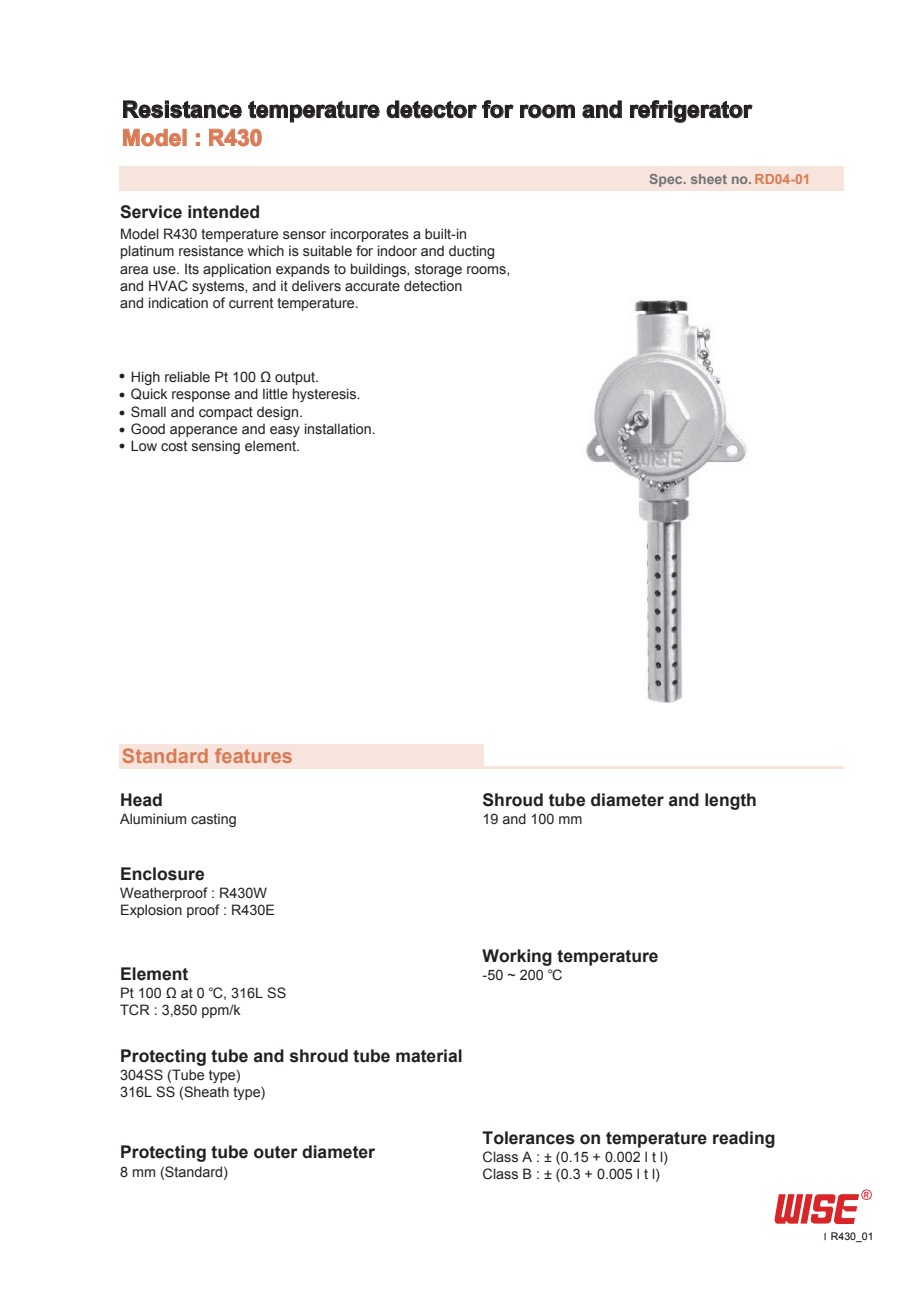
<style>
.page{position:relative;width:918px;height:1300px;background:#fff}
.page>*{position:absolute;margin:0;border:0;box-sizing:border-box;transform-origin:0 0}
.t1{font:700 22.75px "Arial";color:#231f20}
.t2{font:700 22.75px "Arial";color:#db7b55}
.t3{font:700 20.12px "Arial";color:#db7b55}
.t4{font:700 17.5px "Arial";color:#231f20}
.t5{font:14.35px/17.2px "Arial";color:#231f20}
.t6{font:700 14px "Arial";color:#727276}
.t7{font:10.5px "Arial";color:#030303}
.t8{font:500 5.25px "Adobe Myungjo Std";color:#231f20}
.s1{color:#db7b55}
.s2{font-family:"Arial Unicode MS"}
</style>
<div class="page">
<svg style="left:123px;top:101px;width:119px;height:17px"></svg>
<svg style="left:248px;top:101px;width:131px;height:21px"></svg>
<svg style="left:387px;top:100px;width:126px;height:18px"></svg>
<svg style="left:520px;top:105px;width:55px;height:13px"></svg>
<svg style="left:582px;top:101px;width:40px;height:17px"></svg>
<svg style="left:630px;top:100px;width:122px;height:23px"></svg>
<div style="left:120px;top:166px;width:724px;height:24px;background:#f7e5dd"></div>
<div style="left:120px;top:744px;width:364px;height:24px;background:#f7e5dd"></div>
<hr style="left:484px;top:766px;width:360px;height:2px;background:#db7b55">
<svg style="left:123px;top:129px;width:58px;height:17px"></svg>
<svg style="left:196px;top:133px;width:4px;height:13px"></svg>
<svg style="left:209px;top:129px;width:53px;height:17px"></svg>
<svg style="left:774px;top:1189px;width:98px;height:35px"></svg>
<img style="left:586px;top:297px;width:163px;height:406px">
<h1 class="t1" style="left:122px;top:94px;width:631px">Resistance temperature detector for room and refrigerator</h1>
<h1 class="t2" style="left:122px;top:122px;width:142px">Model : R430</h1>
<p class="t4" style="left:120px;top:200px;width:142px">Service intended</p>
<p class="t5" style="left:120px;top:226px;width:392px">Model R430 temperature sensor incorporates a built-in platinum resistance which is suitable for indoor and ducting area use. Its application expands to buildings, storage rooms, and HVAC systems, and it delivers accurate detection<br>and indication of current temperature.</p>
<p class="t5" style="left:131px;top:369px;width:246px">High reliable Pt 100 Ω output.<br>Quick response and little hysteresis.<br>Small and compact design.<br>Good apperance and easy installation.<br>Low cost sensing element.</p>
<p class="t8" style="left:119px;top:374px;width:7px">●</p>
<p class="t8" style="left:119px;top:392px;width:7px">●</p>
<p class="t8" style="left:119px;top:410px;width:7px">●</p>
<p class="t8" style="left:119px;top:427px;width:7px">●</p>
<p class="t8" style="left:119px;top:444px;width:7px">●</p>
<p class="t6" style="left:649px;top:169px;width:163px">Spec. sheet no. <span class="s1">RD04-01</span></p>
<h2 class="t3" style="left:122px;top:743px;width:173px">Standard features</h2>
<p class="t4" style="left:120px;top:788px;width:44px">Head</p>
<p class="t4" style="left:483px;top:788px;width:276px">Shroud tube diameter and length</p>
<p class="t5" style="left:482px;top:810px;width:101px">19 and 100 mm</p>
<p class="t5" style="left:120px;top:810px;width:118px">Aluminium casting</p>
<p class="t4" style="left:120px;top:862px;width:86px">Enclosure</p>
<p class="t5" style="left:120px;top:884px;width:156px">Weatherproof : R430W<br>Explosion proof : R430E</p>
<p class="t4" style="left:120px;top:962px;width:70px">Element</p>
<p class="t5" style="left:120px;top:984px;width:168px">Pt 100 Ω at 0 <span class="s2">℃, 316L SS<br></span>TCR : 3,850 ppm/k</p>
<p class="t4" style="left:120px;top:1044px;width:344px">Protecting tube and shroud tube material</p>
<p class="t5" style="left:120px;top:1066px;width:147px">304SS (Tube type)<br>316L SS (Sheath type)</p>
<p class="t4" style="left:120px;top:1140px;width:256px">Protecting tube outer diameter</p>
<p class="t5" style="left:120px;top:1163px;width:109px">8 mm (Standard)</p>
<p class="t4" style="left:482px;top:944px;width:177px">Working temperature</p>
<p class="t5" style="left:482px;top:966px;width:81px">-50 ~ 200 <span class="s2">℃</span></p>
<p class="t4" style="left:482px;top:1126px;width:294px">Tolerances on temperature reading</p>
<p class="t5" style="left:482px;top:1148px;width:187px">Class A : ± (0.15 + 0.002 l t l)<br>Class B : ± (0.3 + 0.005 l t l)</p>
<p class="t7" style="left:831px;top:1229px;width:44px">R430_01</p>
</div>
